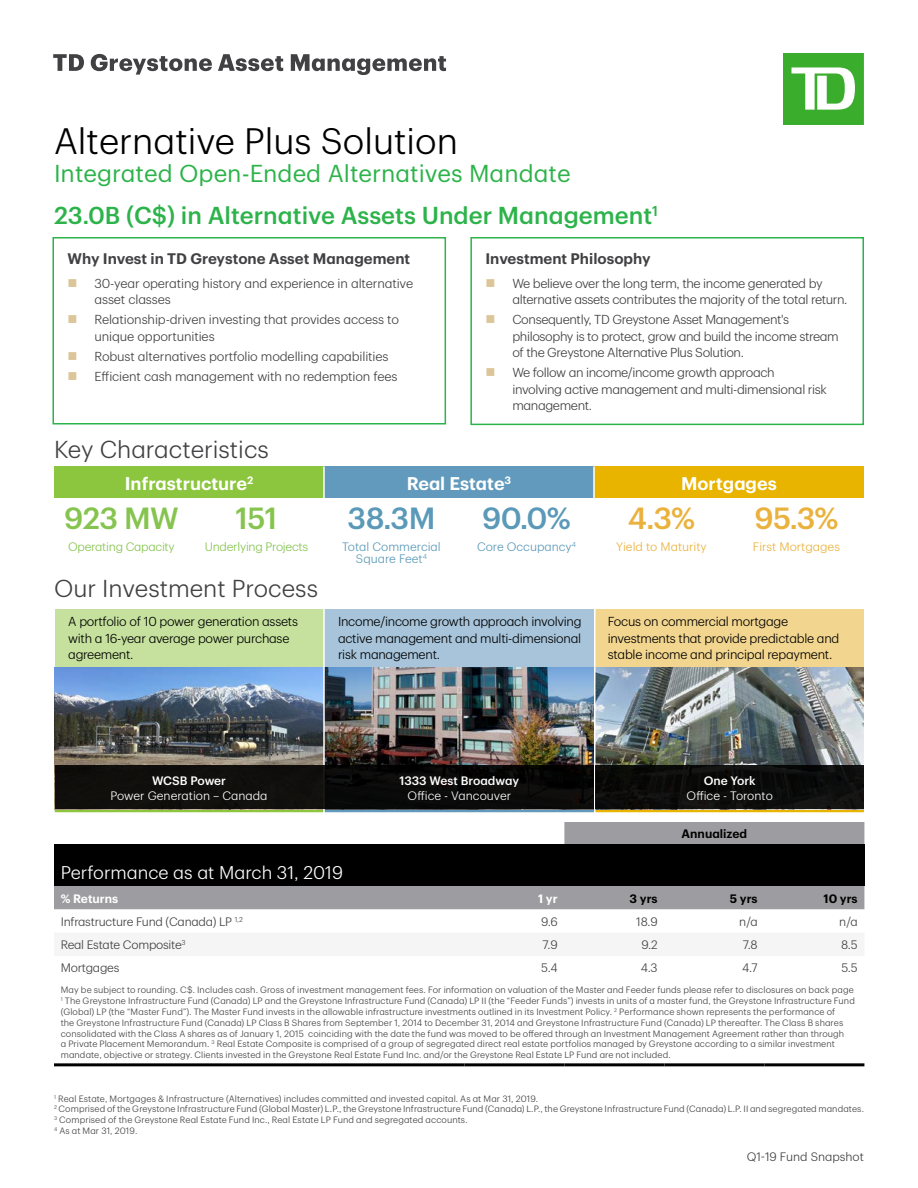
<style>
.page{position:relative;width:918px;height:1188px;background:#fff}
.page>*{position:absolute;margin:0;border:0;box-sizing:border-box;transform-origin:0 0}
.t1{font:300 36px "TD Graphik";color:#000}
.t2{font:500 30px "TD Graphik";color:#5a99b8}
.t3{font:500 30px "TD Graphik";color:#eab23d}
.t4{font:500 30px "TD Graphik";letter-spacing:-.02em;color:#86c44f}
.t5{font:500 24px/42.2px "TD Graphik";color:#2cb34a}
.t6{font:300 24px "TD Graphik";color:#414042}
.t7{font:600 18px "TD Graphik";color:#fff}
.t8{font:300 18px "TD Graphik";color:#fff}
.t9{font:600 15px "TD Graphik";color:#414042}
.t10{font:300 12.75px/16.5px "TD Graphik";letter-spacing:-.03em;color:#414042}
.t11{font:300 12.75px/16.5px "TD Graphik";letter-spacing:-.02em;color:#000}
.t12{font:300 12.75px/16.5px "TD Graphik";letter-spacing:-.01em;color:#414042}
.t13{font:300 12px "TD Graphik";letter-spacing:-.02em;color:#414042}
.t14{font:300 12px "TD Graphik";color:#fff}
.t15{font:300 12px/12px "TD Graphik";color:#5a99b8;text-align:center}
.t16{font:300 12px "TD Graphik";letter-spacing:-.02em;color:#86c44f}
.t17{font:500 12px "TD Graphik";color:#fff}
.t18{font:300 12px "TD Graphik";color:#eab23d}
.t19{font:600 12px "TD Graphik";color:#000}
.t20{font:300 12px "TD Graphik";color:#414042}
.t21{font:600 12px "TD Graphik";color:#fff}
.t22{font:300 9px/10.8px "TD Graphik";letter-spacing:.01em;color:#414042}
.s1{font-weight:400}
</style>
<div class="page">
<div style="left:54px;top:466px;width:270px;height:32px;background:#8cc63f"></div>
<div style="left:324px;top:466px;width:270px;height:32px;background:#619abc"></div>
<div style="left:594px;top:466px;width:270px;height:32px;background:#e8b400"></div>
<hr style="left:323px;top:467px;width:2px;height:31px;background:#fff">
<hr style="left:593px;top:467px;width:2px;height:31px;background:#fff">
<svg style="left:54px;top:822px;width:810px;height:87px;fill:#9d9da1"></svg>
<div style="left:54px;top:844px;width:810px;height:42px;background:#000"></div>
<hr style="left:54px;top:1063px;width:410px;height:3px;background:#000">
<hr style="left:464px;top:1063px;width:100px;height:3px;background:#000">
<hr style="left:564px;top:1063px;width:100px;height:3px;background:#000">
<hr style="left:664px;top:1063px;width:100px;height:3px;background:#000">
<hr style="left:764px;top:1063px;width:100px;height:3px;background:#000">
<svg style="left:783px;top:54px;width:81px;height:70px"></svg>
<div style="left:52px;top:237px;width:394px;height:187px;border:2px solid #2cb34a"></div>
<div style="left:470px;top:237px;width:394px;height:188px;border:2px solid #2cb34a"></div>
<svg style="left:53px;top:54px;width:393px;height:21px"></svg>
<div style="left:55px;top:609px;width:269px;height:59px;background:#c5e19d"></div>
<div style="left:324px;top:609px;width:270px;height:59px;background:#a7c4da"></div>
<div style="left:594px;top:609px;width:270px;height:59px;background:#f2d58f"></div>
<hr style="left:55px;top:809px;width:269px;height:3px;background:#8cc63f">
<hr style="left:594px;top:809px;width:270px;height:3px;background:#e8b400">
<hr style="left:324px;top:809px;width:270px;height:3px;background:#619abc">
<img style="left:55px;top:668px;width:809px;height:98px">
<hr style="left:323px;top:570px;width:2px;height:246px;background:#fff">
<hr style="left:594px;top:568px;width:2px;height:247px;background:#fff">
<div style="left:55px;top:766px;width:268px;height:43px;background:#110f0d"></div>
<div style="left:325px;top:766px;width:269px;height:43px;background:#0a0a09"></div>
<div style="left:596px;top:766px;width:268px;height:43px;background:#0c0c0c"></div>
<h1 class="t1" style="left:54px;top:114px;width:405px">Alternative Plus Solution</h1>
<h3 class="t5" style="left:54px;top:150px;width:606px"><span class="s1">Integrated Open-Ended Alternatives Mandate<br></span>23.0B (C$) in Alternative Assets Under Management<sup>1</sup></h3>
<h3 class="t9" style="left:68px;top:247px;width:344px">Why Invest in TD Greystone Asset Management</h3>
<h3 class="t12" style="left:94px;top:274px;width:320px">30-year operating history and experience in alternative asset classes</h3>
<h3 class="t12" style="left:94px;top:310px;width:306px">Relationship-driven investing that provides access to unique opportunities</h3>
<h3 class="t12" style="left:94px;top:345px;width:305px;line-height:20px">Robust alternatives portfolio modelling capabilities<br>Efficient cash management with no redemption fees</h3>
<h3 class="t6" style="left:54px;top:431px;width:216px">Key Characteristics</h3>
<h3 class="t9" style="left:485px;top:247px;width:167px">Investment Philosophy</h3>
<h3 class="t10" style="left:512px;top:274px;width:337px">We believe over the long term, the income generated by alternative assets contributes the majority of the total return.</h3>
<h3 class="t10" style="left:512px;top:310px;width:328px">Consequently, TD Greystone Asset Management's philosophy is to protect, grow and build the income stream of the Greystone Alternative Plus Solution.</h3>
<h3 class="t10" style="left:512px;top:363px;width:316px">We follow an income/income growth approach involving active management and multi-dimensional risk management.</h3>
<h3 class="t7" style="left:125px;top:469px;width:130px">Infrastructure<sup>2</sup></h3>
<h3 class="t7" style="left:407px;top:469px;width:106px">Real Estate<sup>3</sup></h3>
<h3 class="t7" style="left:681px;top:469px;width:97px">Mortgages</h3>
<h2 class="t4" style="left:64px;top:495px;width:116px">923 MW</h2>
<h2 class="t4" style="left:236px;top:495px;width:43px">151</h2>
<h2 class="t2" style="left:348px;top:495px;width:89px">38.3M</h2>
<h2 class="t2" style="left:482px;top:495px;width:90px">90.0%</h2>
<h2 class="t3" style="left:628px;top:495px;width:69px">4.3%</h2>
<h2 class="t3" style="left:754px;top:495px;width:86px">95.3%</h2>
<h3 class="t16" style="left:68px;top:537px;width:108px">Operating Capacity</h3>
<h3 class="t16" style="left:205px;top:537px;width:105px">Underlying Projects</h3>
<h3 class="t15" style="left:342px;top:539px;width:100px">Total Commercial<br>Square Feet<sup>4</sup></h3>
<h3 class="t15" style="left:477px;top:539px;width:100px">Core Occupancy<sup>4</sup></h3>
<h3 class="t18" style="left:616px;top:537px;width:92px">Yield to Maturity</h3>
<h3 class="t18" style="left:753px;top:537px;width:89px">First Mortgages</h3>
<h3 class="t6" style="left:54px;top:570px;width:266px">Our Investment Process</h3>
<h3 class="t11" style="left:68px;top:612px;width:231px">A portfolio of 10 power generation assets with a 16-year average power purchase agreement.</h3>
<h3 class="t11" style="left:338px;top:612px;width:245px;text-align:justify">Income/income growth approach involving active management and multi-dimensional risk management.</h3>
<h3 class="t11" style="left:608px;top:612px;width:233px">Focus on commercial mortgage investments that provide predictable and stable income and principal repayment.</h3>
<h3 class="t17" style="left:152px;top:772px;width:75px">WCSB Power</h3>
<h3 class="t14" style="left:111px;top:786px;width:159px">Power Generation – Canada</h3>
<h3 class="t17" style="left:399px;top:772px;width:121px">1333 West Broadway</h3>
<h3 class="t14" style="left:408px;top:786px;width:105px">Office - Vancouver</h3>
<h3 class="t17" style="left:704px;top:772px;width:54px">One York</h3>
<h3 class="t14" style="left:687px;top:786px;width:88px">Office - Toronto</h3>
<h3 class="t19" style="left:682px;top:824px;width:67px">Annualized</h3>
<h3 class="t8" style="left:61px;top:859px;width:284px">Performance as at March 31, 2019</h3>
<h3 class="t21" style="left:61px;top:889px;width:59px">% Returns</h3>
<h3 class="t21" style="left:538px;top:889px;width:21px">1 yr</h3>
<h3 class="t19" style="left:630px;top:889px;width:30px">3 yrs</h3>
<h3 class="t19" style="left:730px;top:889px;width:29px">5 yrs</h3>
<h3 class="t19" style="left:824px;top:889px;width:36px">10 yrs</h3>
<h3 class="t13" style="left:61px;top:913px;width:184px">Infrastructure Fund (Canada) LP <sup>1,2</sup></h3>
<h3 class="t13" style="left:541px;top:913px;width:18px">9.6</h3>
<h3 class="t13" style="left:636px;top:913px;width:23px">18.9</h3>
<h3 class="t13" style="left:739px;top:913px;width:20px">n/a</h3>
<h3 class="t13" style="left:839px;top:913px;width:20px">n/a</h3>
<h3 class="t13" style="left:61px;top:936px;width:126px">Real Estate Composite<sup>3</sup></h3>
<h3 class="t13" style="left:543px;top:936px;width:17px">7.9</h3>
<h3 class="t13" style="left:641px;top:936px;width:18px">9.2</h3>
<h3 class="t13" style="left:743px;top:936px;width:16px">7.8</h3>
<h3 class="t13" style="left:841px;top:936px;width:18px">8.5</h3>
<h3 class="t13" style="left:61px;top:959px;width:60px">Mortgages</h3>
<h3 class="t13" style="left:541px;top:959px;width:18px">5.4</h3>
<h3 class="t13" style="left:641px;top:959px;width:18px">4.3</h3>
<h3 class="t13" style="left:742px;top:959px;width:17px">4.7</h3>
<h3 class="t13" style="left:841px;top:959px;width:18px">5.5</h3>
<p class="t22" style="left:61px;top:984px;width:796px">May be subject to rounding. C$. Includes cash. Gross of investment management fees. For information on valuation of the Master and Feeder funds please refer to disclosures on back page <sup>1</sup> The Greystone Infrastructure Fund (Canada) LP and the Greystone Infrastructure Fund (Canada) LP II (the “Feeder Funds”) invests in units of a master fund, the Greystone Infrastructure Fund (Global) LP (the “Master Fund”). The Master Fund invests in the allowable infrastructure investments outlined in its Investment Policy. <sup>2</sup> Performance shown represents the performance of<br>the Greystone Infrastructure Fund (Canada) LP Class B Shares from September 1, 2014 to December 31, 2014 and Greystone Infrastructure Fund (Canada) LP thereafter. The Class B shares consolidated with the Class A shares as of January 1, 2015 coinciding with the date the fund was moved to be offered through an Investment Management Agreement rather than through<br>a Private Placement Memorandum. <sup>3</sup> Real Estate Composite is comprised of a group of segregated direct real estate portfolios managed by Greystone according to a similar investment mandate, objective or strategy. Clients invested in the Greystone Real Estate Fund Inc. and/or the Greystone Real Estate LP Fund are not included.</p>
<p class="t22" style="left:54px;top:1092px;width:811px"><sup>1</sup> Real Estate, Mortgages &amp; Infrastructure (Alternatives) includes committed and invested capital. As at Mar 31, 2019.<br><sup>2</sup> Comprised of the Greystone Infrastructure Fund (Global Master) L.P., the Greystone Infrastructure Fund (Canada) L.P., the Greystone Infrastructure Fund (Canada) L.P. II and segregated mandates.<br><sup>3</sup> Comprised of the Greystone Real Estate Fund Inc., Real Estate LP Fund and segregated accounts.<br><sup>4</sup> As at Mar 31, 2019.</p>
<h3 class="t20" style="left:747px;top:1148px;width:119px">Q1-19 Fund Snapshot</h3>
</div>
